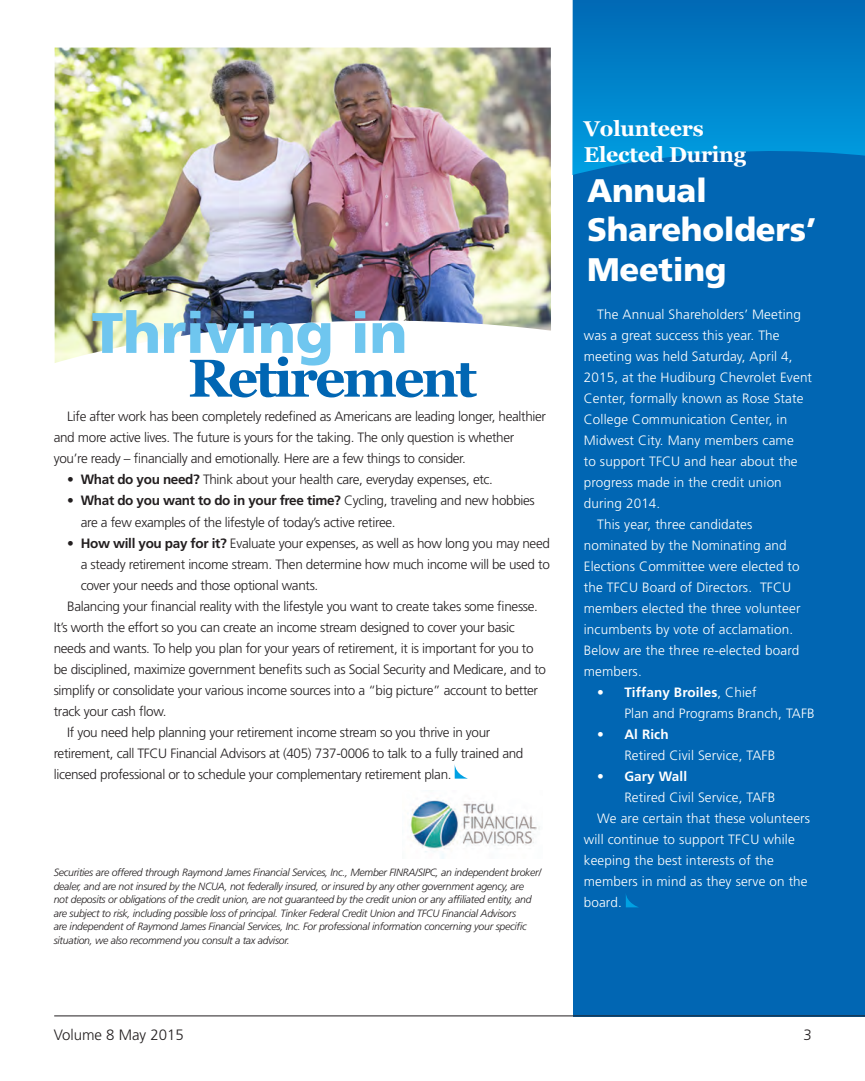
<style>
.page{position:relative;width:865px;height:1081px;background:#fff}
.page>*{position:absolute;margin:0;border:0;box-sizing:border-box;transform-origin:0 0}
.t1{font:900 57px "Frutiger";letter-spacing:-.005em;color:#6fc6ef}
.t2{font:700 53.1px "Georgia";letter-spacing:-.05em;color:#0166b3}
.t3{font:900 32.55px "Frutiger";letter-spacing:-.01em;color:#fff}
.t4{font:700 21.45px "Georgia";letter-spacing:-.01em;color:#fff}
.t5{font:300 15px "Frutiger";color:#231f20}
.Body_-_Left_with_Tab{font:300 13.5px/21px "Frutiger";letter-spacing:-.025em;color:#231f20}
.t6{font:300 13.5px/21px "Frutiger";letter-spacing:.01em;color:#fff}
.Body_-_Left_with_Tab-2{font:italic 300 10.5px/13.5px "Frutiger";letter-spacing:-.025em;color:#231f20}
.s1{font-weight:700}
</style>
<div class="page">
<svg style="left:454px;top:764px;width:13px;height:14px"></svg>
<div style="left:573px;top:0;width:291px;height:1016px;background:#0166b3"></div>
<svg style="left:572px;top:0;width:292px;height:175px"></svg>
<hr style="left:54px;top:1015px;width:810px;height:1px;background:#231f20">
<img style="left:55px;top:48px;width:496px;height:315px">
<img style="left:409px;top:800px;width:131px;height:58px">
<svg style="left:626px;top:895px;width:12px;height:12px"></svg>
<p class="t1" style="left:92px;top:298px;width:317px">Thriving in</p>
<p class="t2" style="left:188px;top:338px;width:290px">Retirement</p>
<p class="Body_-_Left_with_Tab" style="left:54px;top:406px;width:494px;text-indent:14px">Life after work has been completely redefined as Americans are leading longer, healthier and more active lives. The future is yours for the taking. The only question is whether you’re ready – financially and emotionally. Here are a few things to consider.</p>
<p class="Body_-_Left_with_Tab" style="left:67px;top:469px;width:427px"><span class="s1">• What do you need?</span> Think about your health care, everyday expenses, etc.</p>
<p class="Body_-_Left_with_Tab" style="left:81px;top:490px;width:455px;text-indent:-14px"><span class="s1">• What do you want to do in your free time?</span> Cycling, traveling and new hobbies are a few examples of the lifestyle of today’s active retiree.</p>
<p class="Body_-_Left_with_Tab" style="left:81px;top:532px;width:470px;text-align:justify;text-indent:-14px"><span class="s1">• How will you pay for it?</span> Evaluate your expenses, as well as how long you may need a steady retirement income stream. Then determine how much income will be used to cover your needs and those optional wants.</p>
<p class="Body_-_Left_with_Tab" style="left:54px;top:595px;width:493px;text-indent:14px">Balancing your financial reality with the lifestyle you want to create takes some finesse.<br>It’s worth the effort so you can create an income stream designed to cover your basic needs and wants. To help you plan for your years of retirement, it is important for you to be disciplined, maximize government benefits such as Social Security and Medicare, and to simplify or consolidate your various income sources into a “big picture” account to better track your cash flow.</p>
<p class="Body_-_Left_with_Tab" style="left:54px;top:721px;width:471px;text-indent:14px">If you need help planning your retirement income stream so you thrive in your retirement, call TFCU Financial Advisors at (405) 737-0006 to talk to a fully trained and licensed professional or to schedule your complementary retirement plan.</p>
<p class="Body_-_Left_with_Tab-2" style="left:54px;top:865px;width:489px">Securities are offered through Raymond James Financial Services, Inc., Member FINRA/SIPC, an independent broker/ dealer, and are not insured by the NCUA, not federally insured, or insured by any other government agency, are<br>not deposits or obligations of the credit union, are not guaranteed by the credit union or any affiliated entity, and are subject to risk, including possible loss of principal. Tinker Federal Credit Union and TFCU Financial Advisors<br>are independent of Raymond James Financial Services, Inc. For professional information concerning your specific situation, we also recommend you consult a tax advisor.</p>
<p class="t4" style="left:583px;top:113px;width:121px">Volunteers</p>
<p class="t4" style="left:583px;top:138px;width:164px">Elected During</p>
<p class="t3" style="left:587px;top:171px;width:121px">Annual</p>
<p class="t3" style="left:587px;top:210px;width:231px">Shareholders’</p>
<p class="t3" style="left:587px;top:249px;width:141px">Meeting</p>
<p class="t6" style="left:583px;top:304px;width:230px;text-indent:14px">The Annual Shareholders’ Meeting was a great success this year. The meeting was held Saturday, April 4,<br>2015, at the Hudiburg Chevrolet Event<br>Center, formally known as Rose State<br>College Communication Center, in<br>Midwest City. Many members came<br>to support TFCU and hear about the progress made in the credit union during 2014.</p>
<p class="t6" style="left:583px;top:514px;width:218px;text-indent:14px">This year, three candidates nominated by the Nominating and<br>Elections Committee were elected to the TFCU Board of Directors. TFCU members elected the three volunteer incumbents by vote of acclamation.<br>Below are the three re-elected board members.</p>
<p class="t6" style="left:624px;top:682px;width:192px;text-indent:-27px"><span class="s1">• Tiffany Broiles</span>, Chief<br>Plan and Programs Branch, TAFB</p>
<p class="t6" style="left:624px;top:724px;width:152px;text-indent:-27px"><span class="s1">• Al Rich<br></span>Retired Civil Service, TAFB</p>
<p class="t6" style="left:624px;top:766px;width:152px;text-indent:-27px"><span class="s1">• Gary Wall<br></span>Retired Civil Service, TAFB</p>
<p class="t6" style="left:583px;top:808px;width:228px;text-indent:14px">We are certain that these volunteers will continue to support TFCU while keeping the best interests of the members in mind as they serve on the board.</p>
<p class="t5" style="left:54px;top:1026px;width:132px">Volume 8 May 2015</p>
<p class="t5" style="left:803px;top:1026px;width:10px">3</p>
</div>
